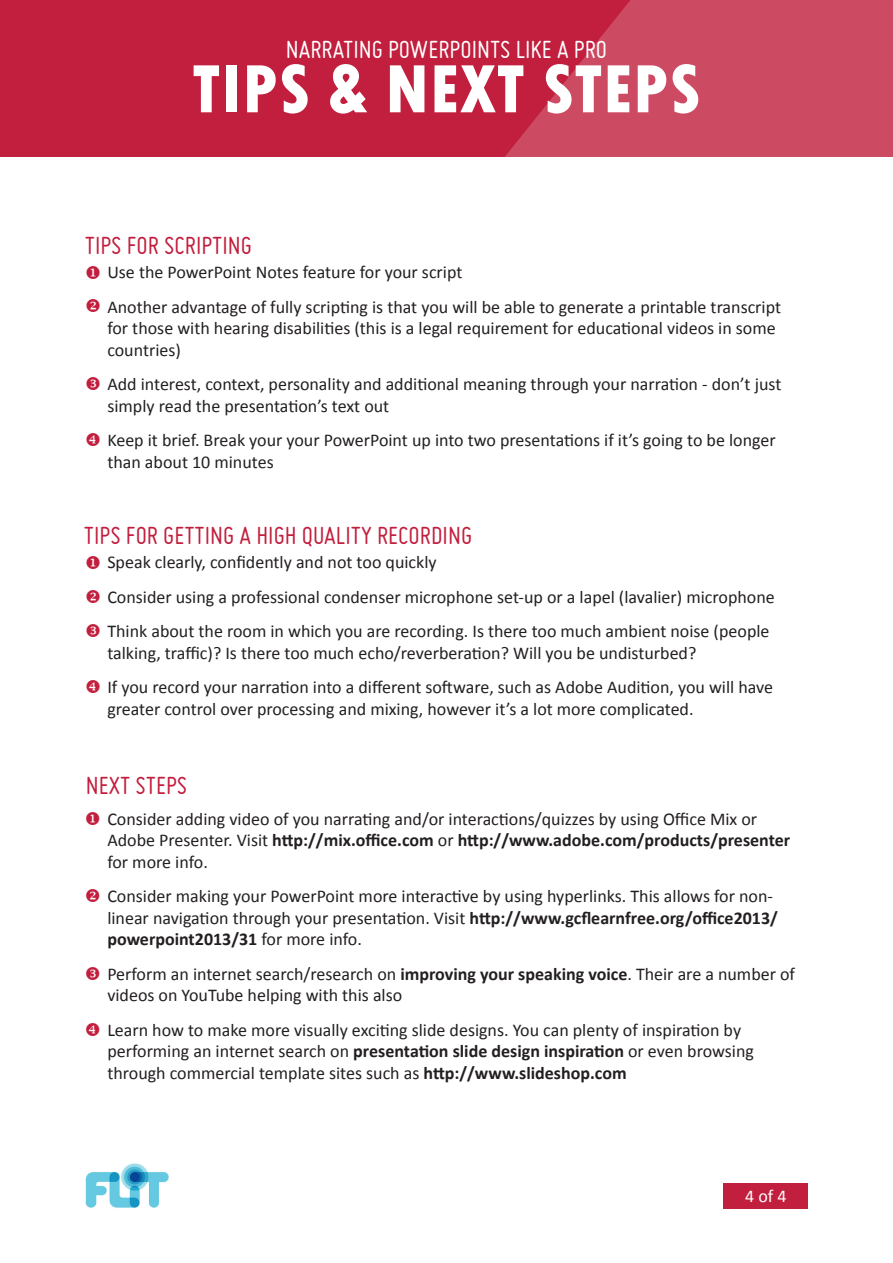
<style>
.page{position:relative;width:893px;height:1263px;background:#fff}
.page>*{position:absolute;margin:0;border:0;box-sizing:border-box;transform-origin:0 0}
.t1{font:800 condensed 72px "Tw Cen";color:#fff}
.t2{font:27px "Miso";color:#c21e3d}
.t3{font:27px "Miso";color:#fff}
.t4{font:18px/21.6px "Calibri";color:#231f20}
.t5{font:18px "Calibri";color:#fff}
.s1{color:#c21e3d}
.s2{font-weight:700}
</style>
<div class="page">
<img style="left:85px;top:1163px;width:84px;height:45px">
<div style="left:724px;top:1183px;width:84px;height:26px;background:#c21e3d"></div>
<div style="left:0;top:0;width:893px;height:157px;background:#c21e3d"></div>
<svg style="left:505px;top:0;width:388px;height:157px;fill:#cd4a63"></svg>
<h2 class="t3" style="left:286px;top:35px;width:323px">NARRATING POWERPOINTS LIKE A PRO</h2>
<h1 class="t1" style="left:192px;top:47px;width:510px">TIPS &amp; NEXT STEPS</h1>
<h2 class="t2" style="left:85px;top:230px;width:169px">TIPS FOR SCRIPTING</h2>
<p class="t4" style="left:85px;top:261px;width:379px"><span class="s1">◆</span> Use the PowerPoint Notes feature for your script</p>
<p class="t4" style="left:107px;top:296px;width:675px;text-indent:-22px"><span class="s1">❖</span> Another advantage of fully scripting is that you will be able to generate a printable transcript for those with hearing disabilities (this is a legal requirement for educational videos in some countries)</p>
<p class="t4" style="left:107px;top:373px;width:675px">Add interest, context, personality and additional meaning through your narration - don’t just simply read the presentation’s text out</p>
<p class="t4" style="left:107px;top:429px;width:670px">Keep it brief. Break your your PowerPoint up into two presentations if it’s going to be longer than about 10 minutes</p>
<h2 class="t2" style="left:84px;top:520px;width:390px">TIPS FOR GETTING A HIGH QUALITY RECORDING</h2>
<p class="t4" style="left:85px;top:552px;width:353px"><span class="s1">◆</span> Speak clearly, confidently and not too quickly</p>
<p class="t4" style="left:85px;top:580px;width:691px;line-height:34.3px;text-align:right"><span class="s1">❖</span> Consider using a professional condenser microphone set-up or a lapel (lavalier) microphone<br>Think about the room in which you are recording. Is there too much ambient noise (people</p>
<p class="t4" style="left:107px;top:636px;width:667px;line-height:34.3px">talking, traffic)? Is there too much echo/reverberation? Will you be undisturbed?<br>If you record your narration into a different software, such as Adobe Audition, you will have</p>
<p class="t4" style="left:107px;top:698px;width:588px">greater control over processing and mixing, however it’s a lot more complicated.</p>
<h2 class="t2" style="left:86px;top:770px;width:103px">NEXT STEPS</h2>
<p class="t4" style="left:107px;top:808px;width:684px;text-indent:-23px"><span class="s1">◆</span> Consider adding video of you narrating and/or interactions/quizzes by using Office Mix or<br>Adobe Presenter. Visit <span class="s2">http://mix.office.com</span> or <span class="s2">http://www.adobe.com/products/presenter </span>for more info.</p>
<p class="t4" style="left:107px;top:885px;width:672px;text-indent:-23px"><span class="s1">❖</span> Consider making your PowerPoint more interactive by using hyperlinks. This allows for non&shy;linear navigation through your presentation. Visit <span class="s2">http://www.gcflearnfree.org/office2013/ powerpoint2013/31</span> for more info.</p>
<p class="t4" style="left:107px;top:963px;width:689px">Perform an internet search/research on <span class="s2">improving your speaking voice</span>. Their are a number of videos on YouTube helping with this also</p>
<p class="t4" style="left:107px;top:1019px;width:648px">Learn how to make more visually exciting slide designs. You can plenty of inspiration by performing an internet search on <span class="s2">presentation slide design inspiration</span> or even browsing through commercial template sites such as <span class="s2">http://www.slideshop.com</span></p>
<p class="t5" style="left:745px;top:1184px;width:43px">4 of 4</p>
</div>
